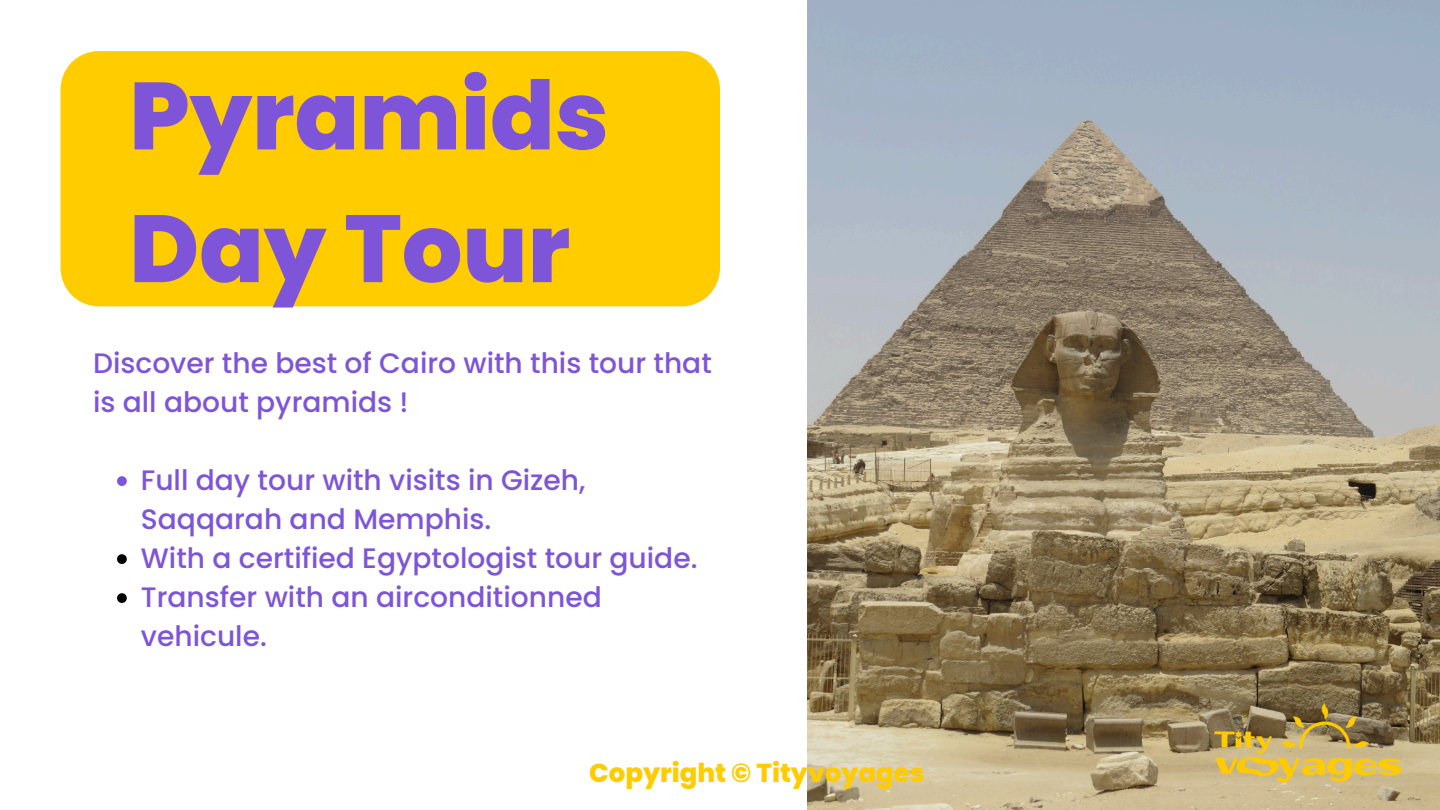
<style>
.page{position:relative;width:1440px;height:810px;background:#fff}
.page>*{position:absolute;margin:0;border:0;box-sizing:border-box;transform-origin:0 0}
.t1{font:800 95.2px/132.8px "Poppins";color:#7e55d9}
.t2{font:500 28.1px/39px "Poppins";color:#7e55d9}
.t3{font:800 26px "Poppins";color:#fc0}
</style>
<div class="page">
<img style="left:808px;top:0;width:632px;height:810px">
<div style="left:61px;top:51px;width:659px;height:255px;background:#fc0"></div>
<svg style="left:117px;top:476px;width:10px;height:10px"></svg>
<svg style="left:117px;top:554px;width:10px;height:10px"></svg>
<svg style="left:117px;top:593px;width:10px;height:10px"></svg>
<img style="left:1207px;top:693px;width:202px;height:100px">
<p class="t1" style="left:129px;top:50px;width:481px">Pyramids<br>Day Tour</p>
<p class="t2" style="left:93px;top:344px;width:620px">Discover the best of Cairo with this tour that is all about pyramids !</p>
<h1 class="t2" style="left:141px;top:461px;width:446px">Full day tour with visits in Gizeh,<br>Saqqarah and Memphis.</h1>
<h2 class="t2" style="left:141px;top:539px;width:558px">With a certified Egyptologist tour guide.</h2>
<p class="t2" style="left:141px;top:578px;width:462px">Transfer with an airconditionned vehicule.</p>
<h2 class="t3" style="left:589px;top:754px;width:337px">Copyright © Tityvoyages</h2>
</div>
